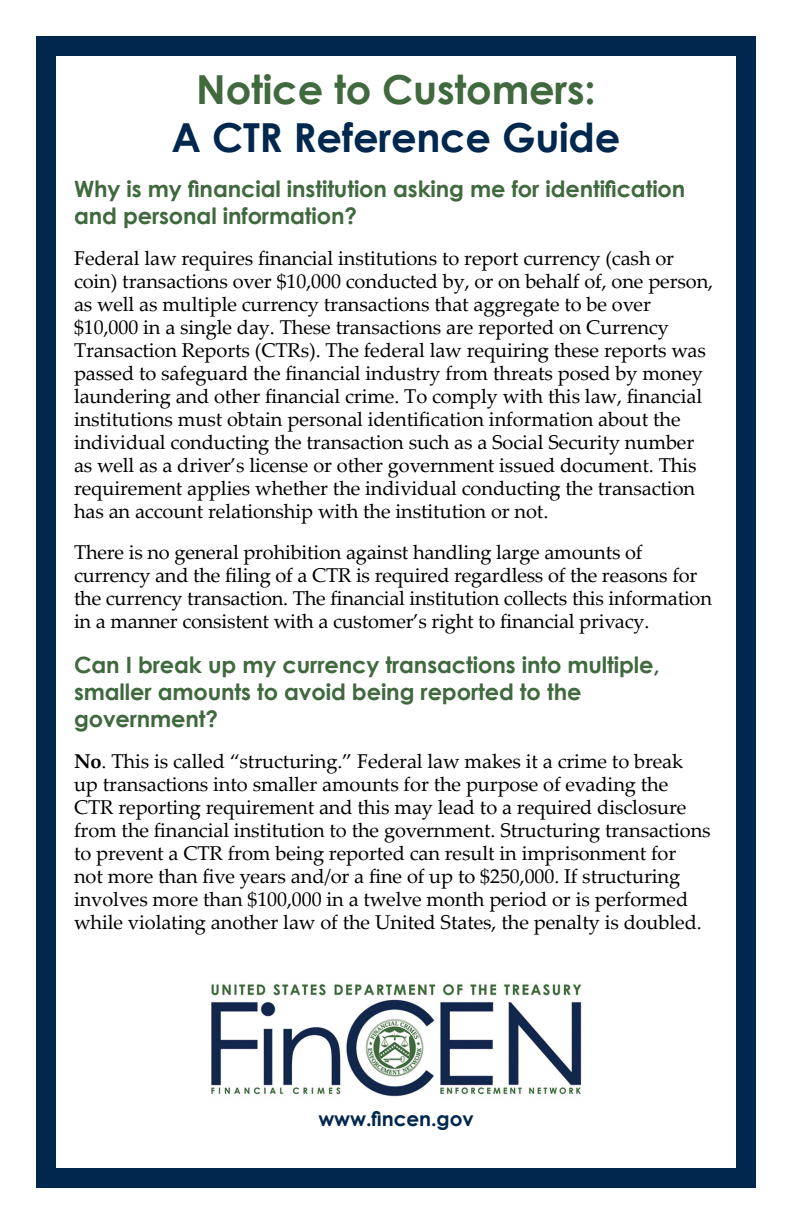
<style>
.page{position:relative;width:792px;height:1224px;background:#fff}
.page>*{position:absolute;margin:0;border:0;box-sizing:border-box;transform-origin:0 0}
.t1{font:700 40px/48px "Century Gothic";letter-spacing:-.005em;color:#40693e;text-align:center}
.t2{font:700 22.4px/27px "Century Gothic";letter-spacing:-.005em;color:#40693e}
.Paragraph{font:20px/23px "Palatino Linotype";letter-spacing:-.005em;color:#000}
.Contact{font:700 20px "Century Gothic";letter-spacing:-.005em;color:#00274d}
.s1{color:#00274d}
.s2{font-weight:700}
</style>
<div class="page">
<div style="left:36px;top:36px;width:720px;height:1152px;border:20px solid #00274d"></div>
<img style="left:211px;top:984px;width:371px;height:113px">
<p class="t1" style="left:172px;top:64px;width:450px">Notice to Customers:<br><span class="s1">A CTR Reference Guide</span></p>
<p class="t2" style="left:74px;top:174px;width:613px">Why is my financial institution asking me for identification and personal information?</p>
<p class="Paragraph" style="left:74px;top:246px;width:641px">Federal law requires financial institutions to report currency (cash or coin) transactions over $10,000 conducted by, or on behalf of, one person, as well as multiple currency transactions that aggregate to be over $10,000 in a single day. These transactions are reported on Currency Transaction Reports (CTRs). The federal law requiring these reports was passed to safeguard the financial industry from threats posed by money laundering and other financial crime. To comply with this law, financial institutions must obtain personal identification information about the individual conducting the transaction such as a Social Security number as well as a driver’s license or other government issued document. This requirement applies whether the individual conducting the transaction has an account relationship with the institution or not.</p>
<p class="Paragraph" style="left:74px;top:540px;width:640px">There is no general prohibition against handling large amounts of currency and the filing of a CTR is required regardless of the reasons for the currency transaction. The financial institution collects this information in a manner consistent with a customer’s right to financial privacy.</p>
<p class="t2" style="left:74px;top:650px;width:587px">Can I break up my currency transactions into multiple, smaller amounts to avoid being reported to the government?</p>
<p class="Paragraph" style="left:74px;top:749px;width:638px"><span class="s2">No</span>. This is called “structuring.” Federal law makes it a crime to break up transactions into smaller amounts for the purpose of evading the CTR reporting requirement and this may lead to a required disclosure from the financial institution to the government. Structuring transactions to prevent a CTR from being reported can result in imprisonment for<br>not more than five years and/or a fine of up to $250,000. If structuring involves more than $100,000 in a twelve month period or is performed while violating another law of the United States, the penalty is doubled.</p>
<p class="Contact" style="left:318px;top:1104px;width:157px">www.fincen.gov</p>
</div>
